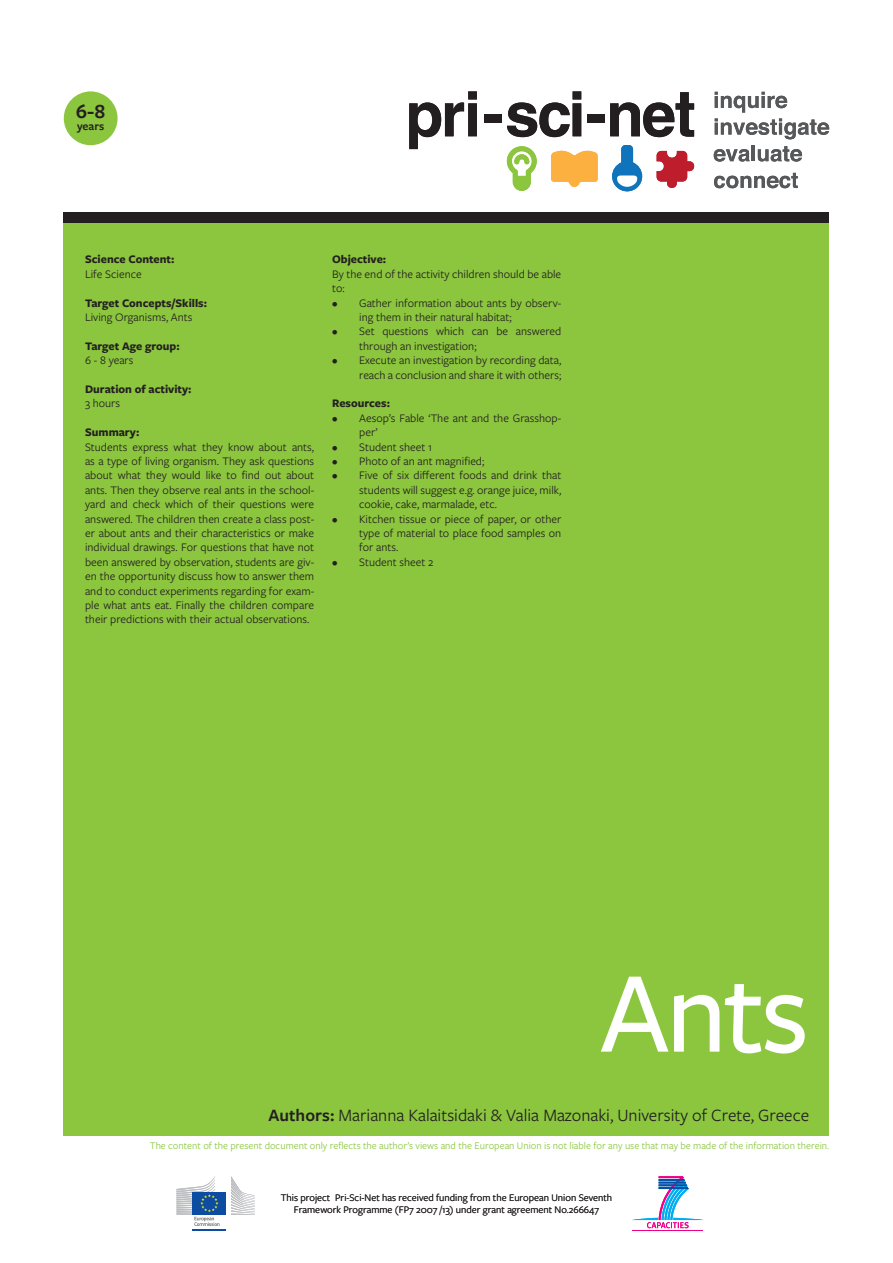
<style>
.page{position:relative;width:893px;height:1263px;background:#fff}
.page>*{position:absolute;margin:0;border:0;box-sizing:border-box;transform-origin:0 0}
.t1{font:500 120px "Freight Sans Pro";color:#fff}
.t2{font:600 21px "Freight Sans Pro";color:#231f20}
.t3{font:18px "Freight Sans Pro";color:#231f20}
.t4{font:12px/14.4px "Freight Sans Pro";color:#231f20}
.t5{font:700 12px "Freight Sans Pro";color:#231f20}
.t6{font:600 12px "Freight Sans Pro";color:#231f20}
.t7{font:10.5px "Freight Sans Pro";color:#8bc63e}
.t8{font:10.5px/12.6px "Freight Sans Pro";color:#231f20;text-align:center}
.s1{font-weight:600}
</style>
<div class="page">
<div style="left:64px;top:213px;width:765px;height:922px;background:#8bc63e"></div>
<svg style="left:409px;top:91px;width:68px;height:58px"></svg>
<div style="left:484px;top:115px;width:17px;height:8px;background:#231f20"></div>
<div style="left:587px;top:115px;width:17px;height:8px;background:#231f20"></div>
<svg style="left:507px;top:91px;width:74px;height:46px"></svg>
<svg style="left:610px;top:92px;width:84px;height:45px"></svg>
<svg style="left:715px;top:92px;width:114px;height:47px"></svg>
<svg style="left:714px;top:149px;width:36px;height:13px"></svg>
<hr style="left:752px;top:145px;width:3px;height:16px;background:#57585a">
<svg style="left:758px;top:146px;width:44px;height:16px"></svg>
<svg style="left:714px;top:173px;width:84px;height:15px"></svg>
<svg style="left:507px;top:146px;width:30px;height:45px"></svg>
<svg style="left:551px;top:151px;width:47px;height:36px;background:#fbbb5b"></svg>
<svg style="left:657px;top:151px;width:37px;height:37px"></svg>
<svg style="left:612px;top:145px;width:30px;height:46px"></svg>
<hr style="left:633px;top:1230px;width:70px;height:1px;background:#ed008c">
<svg style="left:632px;top:1176px;width:72px;height:52px"></svg>
<div style="left:64px;top:91px;width:54px;height:54px;background:#8bc63e;border-radius:50%"></div>
<div style="left:64px;top:212px;width:765px;height:11px;background:#231f20"></div>
<div style="left:192px;top:1192px;width:34px;height:23px;background:#0d4da1"></div>
<hr style="left:192px;top:1228px;width:34px;height:2px;background:#0d4da1">
<svg style="left:231px;top:1176px;width:24px;height:39px"></svg>
<svg style="left:176px;top:1176px;width:43px;height:50px"></svg>
<p class="t2" style="left:76px;top:97px;width:31px">6-8</p>
<p class="t6" style="left:77px;top:118px;width:29px">years</p>
<p class="t5" style="left:85px;top:251px;width:91px">Science Content:</p>
<p class="t4" style="left:85px;top:266px;width:58px">Life Science</p>
<p class="t5" style="left:85px;top:294px;width:124px">Target Concepts/Skills:</p>
<p class="t4" style="left:85px;top:309px;width:109px">Living Organisms, Ants</p>
<p class="t5" style="left:85px;top:338px;width:96px">Target Age group:</p>
<p class="t4" style="left:85px;top:353px;width:50px">6 - 8 years</p>
<p class="t5" style="left:85px;top:381px;width:108px">Duration of activity:</p>
<p class="t4" style="left:85px;top:396px;width:37px">3 hours</p>
<p class="t5" style="left:85px;top:424px;width:56px">Summary:</p>
<p class="t4" style="left:85px;top:439px;width:231px;text-align:justify">Students express what they know about ants, as a type of living organism. They ask questions about what they would like to find out about ants. Then they observe real ants in the school&shy;yard and check which of their questions were answered. The children then create a class post&shy;er about ants and their characteristics or make individual drawings. For questions that have not been answered by observation, students are giv&shy;en the opportunity discuss how to answer them and to conduct experiments regarding for exam&shy;ple what ants eat. Finally the children compare their predictions with their actual observations.</p>
<p class="t5" style="left:332px;top:251px;width:56px">Objective:</p>
<p class="t4" style="left:332px;top:266px;width:231px">By the end of the activity children should be able to:</p>
<p class="t4" style="left:359px;top:295px;width:204px;text-indent:-27px">• Gather information about ants by observ&shy;ing them in their natural habitat;</p>
<p class="t4" style="left:359px;top:324px;width:204px;text-indent:-27px">• Set questions which can be answered through an investigation;</p>
<p class="t4" style="left:332px;top:353px;width:231px;text-align:right">• Execute an investigation by recording data, reach a conclusion and share it with others;</p>
<p class="t5" style="left:332px;top:395px;width:59px">Resources:</p>
<p class="t4" style="left:359px;top:410px;width:204px;text-indent:-27px">• Aesop’s Fable ‘The ant and the Grasshop&shy;per’</p>
<p class="t4" style="left:332px;top:439px;width:102px">• Student sheet 1</p>
<p class="t4" style="left:332px;top:453px;width:154px">• Photo of an ant magnified;</p>
<p class="t4" style="left:359px;top:468px;width:204px;text-align:justify;text-indent:-27px">• Five of six different foods and drink that students will suggest e.g. orange juice, milk, cookie, cake, marmalade, etc.</p>
<p class="t4" style="left:359px;top:511px;width:204px;text-align:justify;text-indent:-27px">• Kitchen tissue or piece of paper, or other type of material to place food samples on for ants.</p>
<p class="t4" style="left:332px;top:554px;width:103px">• Student sheet 2</p>
<p class="t1" style="left:600px;top:932px;width:210px">Ants</p>
<p class="t3" style="left:269px;top:1103px;width:542px"><span class="s1">Authors:</span> Marianna Kalaitsidaki &amp; Valia Mazonaki, University of Crete, Greece</p>
<p class="t7" style="left:150px;top:1139px;width:681px">The content of the present document only reflects the author’s views and the European Union is not liable for any use that may be made of the information therein.</p>
<p class="t8" style="left:281px;top:1190px;width:333px">This project Pri-Sci-Net has received funding from the European Union Seventh<br>Framework Programme (FP7 2007 /13) under grant agreement No.266647</p>
</div>
